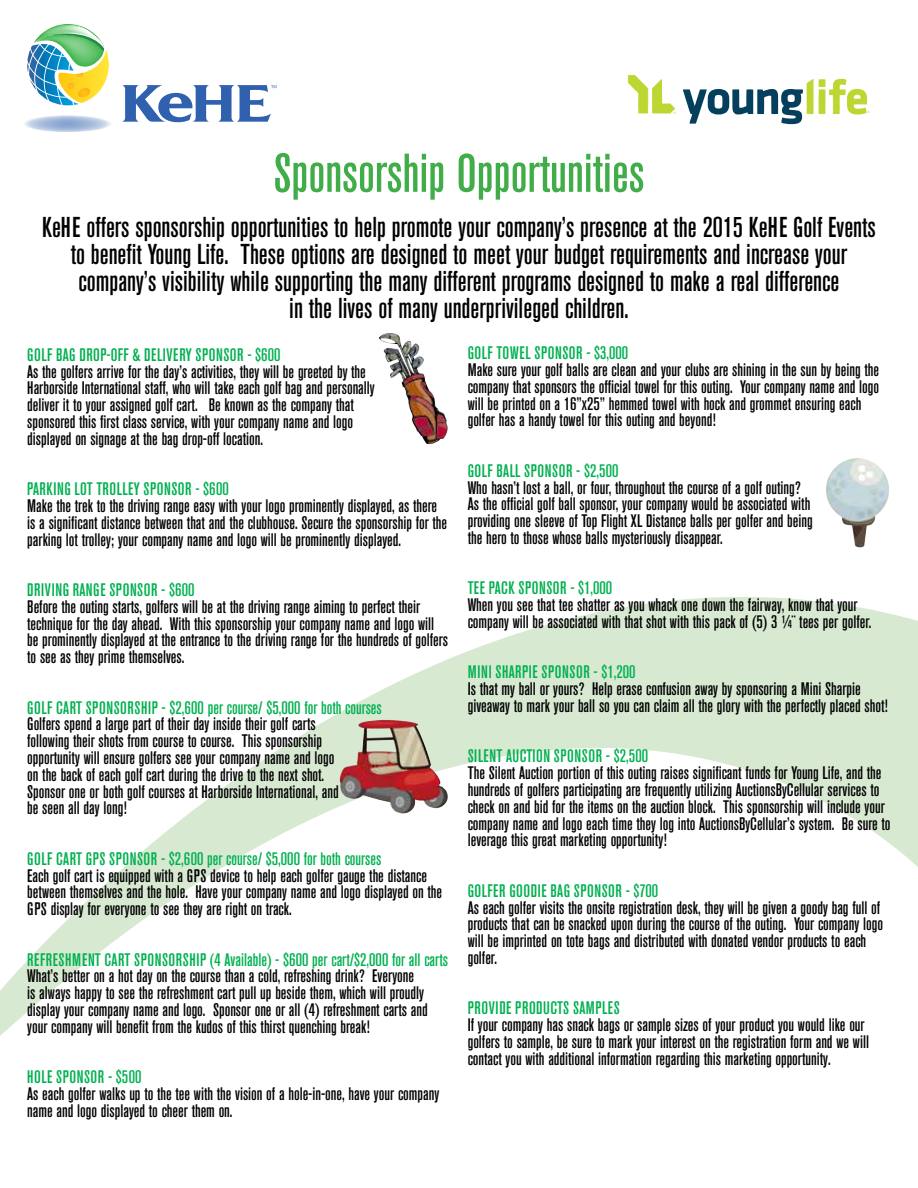
<style>
.page{position:relative;width:918px;height:1188px;background:#fff}
.page>*{position:absolute;margin:0;border:0;box-sizing:border-box;transform-origin:0 0}
.t1{font:500 condensed 54px "Akzidenz Grotesk BE";color:#41ad49}
.t2{font:500 condensed 28.5px/27px "Akzidenz Grotesk BE";color:#000;text-align:center}
.t3{font:500 condensed 18px/16.8px "Akzidenz Grotesk BE";color:#000}
.t4{font:500 condensed 18px "Akzidenz Grotesk BE";letter-spacing:.03em;color:#00b050}
.t5{font:500 condensed 18px "Akzidenz Grotesk BE";color:#00b050}
</style>
<div class="page">
<svg style="left:0;top:470px;width:918px;height:566px"></svg>
<svg style="left:22px;top:115px;width:90px;height:17px"></svg>
<svg style="left:27px;top:24px;width:82px;height:81px"></svg>
<svg style="left:122px;top:85px;width:155px;height:37px"></svg>
<svg style="left:683px;top:78px;width:187px;height:47px"></svg>
<svg style="left:628px;top:75px;width:48px;height:39px"></svg>
<img style="left:340px;top:720px;width:43px;height:79px">
<img style="left:826px;top:458px;width:31px;height:89px">
<img style="left:379px;top:333px;width:69px;height:111px">
<h1 class="t1" style="left:273px;top:143px;width:373px">Sponsorship Opportunities</h1>
<p class="t2" style="left:42px;top:215px;width:835px">KeHE offers sponsorship opportunities to help promote your company’s presence at the 2015 KeHE Golf Events to benefit Young Life. These options are designed to meet your budget requirements and increase your company’s visibility while supporting the many different programs designed to make a real difference<br>in the lives of many underprivileged children.</p>
<p class="t4" style="left:27px;top:345px;width:255px">GOLF BAG DROP-OFF &amp; DELIVERY SPONSOR - $600</p>
<p class="t3" style="left:27px;top:363px;width:349px">As the golfers arrive for the day’s activities, they will be greeted by the Harborside International staff, who will take each golf bag and personally deliver it to your assigned golf cart. Be known as the company that sponsored this first class service, with your company name and logo displayed on signage at the bag drop-off location.</p>
<p class="t4" style="left:27px;top:479px;width:203px">PARKING LOT TROLLEY SPONSOR - $600</p>
<p class="t3" style="left:27px;top:498px;width:421px">Make the trek to the driving range easy with your logo prominently displayed, as there is a significant distance between that and the clubhouse. Secure the sponsorship for the parking lot trolley; your company name and logo will be prominently displayed.</p>
<p class="t4" style="left:27px;top:580px;width:169px">DRIVING RANGE SPONSOR - $600</p>
<p class="t3" style="left:27px;top:599px;width:422px">Before the outing starts, golfers will be at the driving range aiming to perfect their technique for the day ahead. With this sponsorship your company name and logo will be prominently displayed at the entrance to the driving range for the hundreds of golfers to see as they prime themselves.</p>
<p class="t5" style="left:27px;top:697px;width:356px">GOLF CART SPONSORSHIP - $2,600 per course/ $5,000 for both courses</p>
<p class="t3" style="left:27px;top:716px;width:313px">Golfers spend a large part of their day inside their golf carts following their shots from course to course. This sponsorship opportunity will ensure golfers see your company name and logo on the back of each golf cart during the drive to the next shot.<br>Sponsor one or both golf courses at Harborside International, and be seen all day long!</p>
<p class="t5" style="left:27px;top:849px;width:355px">GOLF CART GPS SPONSOR - $2,600 per course/ $5,000 for both courses</p>
<p class="t3" style="left:27px;top:867px;width:416px">Each golf cart is equipped with a GPS device to help each golfer gauge the distance between themselves and the hole. Have your company name and logo displayed on the<br>GPS display for everyone to see they are right on track.</p>
<p class="t5" style="left:27px;top:949px;width:422px">REFRESHMENT CART SPONSORSHIP (4 Available) - $600 per cart/$2,000 for all carts</p>
<p class="t3" style="left:27px;top:968px;width:402px">What’s better on a hot day on the course than a cold, refreshing drink? Everyone<br>is always happy to see the refreshment cart pull up beside them, which will proudly display your company name and logo. Sponsor one or all (4) refreshment carts and your company will benefit from the kudos of this thirst quenching break!</p>
<p class="t4" style="left:27px;top:1067px;width:116px">HOLE SPONSOR - $500</p>
<p class="t3" style="left:27px;top:1086px;width:414px">As each golfer walks up to the tee with the vision of a hole-in-one, have your company name and logo displayed to cheer them on.</p>
<p class="t4" style="left:468px;top:343px;width:162px">GOLF TOWEL SPONSOR - $3,000</p>
<p class="t3" style="left:468px;top:362px;width:413px">Make sure your golf balls are clean and your clubs are shining in the sun by being the company that sponsors the official towel for this outing. Your company name and logo will be printed on a 16”x25” hemmed towel with hock and grommet ensuring each golfer has a handy towel for this outing and beyond!</p>
<p class="t4" style="left:468px;top:461px;width:152px">GOLF BALL SPONSOR - $2,500</p>
<p class="t3" style="left:468px;top:479px;width:347px">Who hasn’t lost a ball, or four, throughout the course of a golf outing?<br>As the official golf ball sponsor, your company would be associated with providing one sleeve of Top Flight XL Distance balls per golfer and being the hero to those whose balls mysteriously disappear.</p>
<p class="t4" style="left:468px;top:578px;width:146px">TEE PACK SPONSOR - $1,000</p>
<p class="t3" style="left:468px;top:597px;width:405px">When you see that tee shatter as you whack one down the fairway, know that your company will be associated with that shot with this pack of (5) 3 ¼¨ tees per golfer.</p>
<p class="t4" style="left:468px;top:662px;width:169px">MINI SHARPIE SPONSOR - $1,200</p>
<p class="t3" style="left:468px;top:681px;width:422px">Is that my ball or yours? Help erase confusion away by sponsoring a Mini Sharpie giveaway to mark your ball so you can claim all the glory with the perfectly placed shot!</p>
<p class="t4" style="left:468px;top:746px;width:182px">SILENT AUCTION SPONSOR - $2,500</p>
<p class="t3" style="left:468px;top:765px;width:424px">The Silent Auction portion of this outing raises significant funds for Young Life, and the hundreds of golfers participating are frequently utilizing AuctionsByCellular services to check on and bid for the items on the auction block. This sponsorship will include your company name and logo each time they log into AuctionsByCellular’s system. Be sure to leverage this great marketing opportunity!</p>
<p class="t4" style="left:468px;top:881px;width:192px">GOLFER GOODIE BAG SPONSOR - $700</p>
<p class="t3" style="left:468px;top:899px;width:417px">As each golfer visits the onsite registration desk, they will be given a goody bag full of products that can be snacked upon during the course of the outing. Your company logo will be imprinted on tote bags and distributed with donated vendor products to each golfer.</p>
<p class="t4" style="left:468px;top:998px;width:154px">PROVIDE PRODUCTS SAMPLES</p>
<p class="t3" style="left:468px;top:1017px;width:403px">If your company has snack bags or sample sizes of your product you would like our golfers to sample, be sure to mark your interest on the registration form and we will contact you with additional information regarding this marketing opportunity.</p>
</div>
